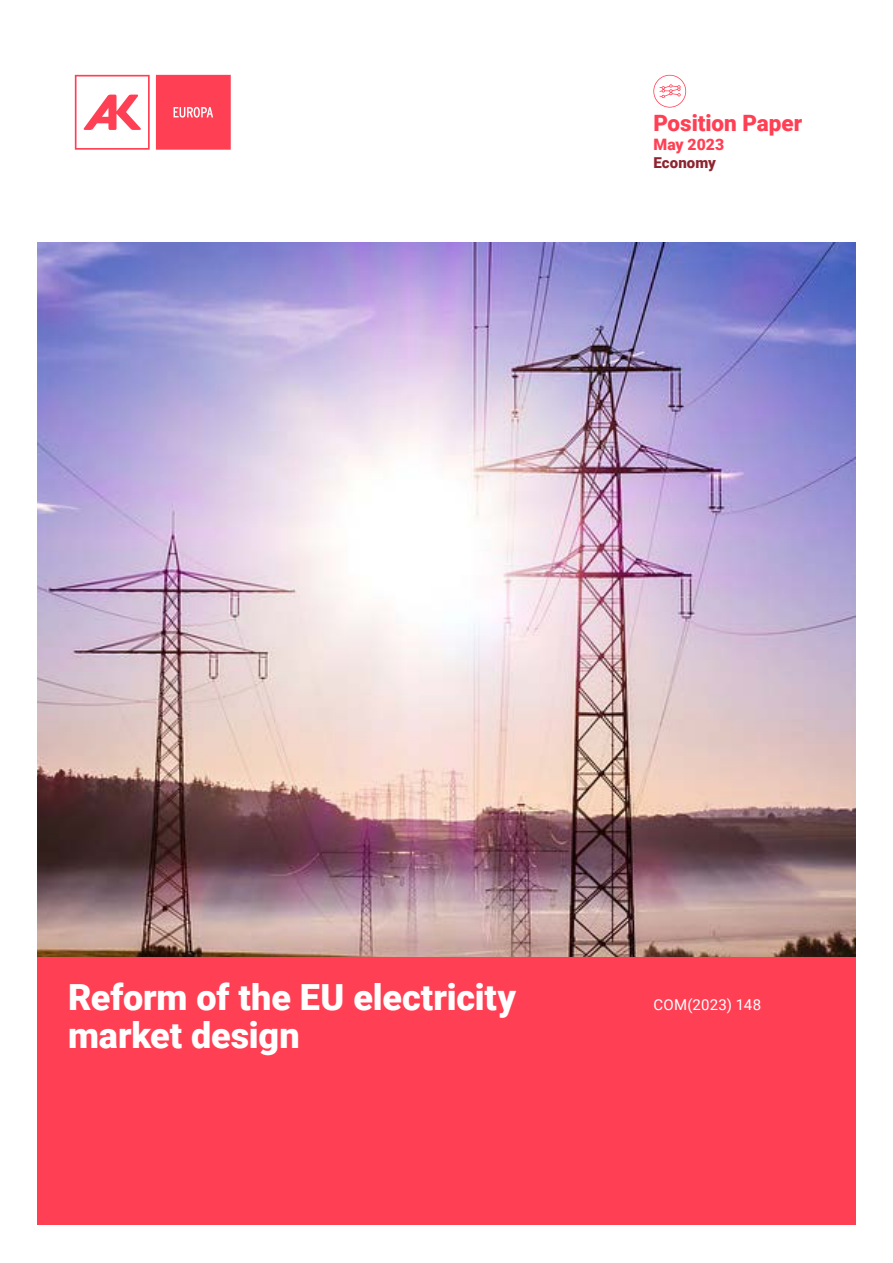
<style>
.page{position:relative;width:893px;height:1263px;background:#fff}
.page>*{position:absolute;margin:0;border:0;box-sizing:border-box;transform-origin:0 0}
.t1{font:900 36px/37.3px "Roboto";letter-spacing:-.005em;color:#fff}
.t2{font:900 22.5px "Roboto";color:#ff4054}
.t3{font:900 15.75px "Roboto";letter-spacing:.005em;color:#ff4054}
.t4{font:15px "Roboto";letter-spacing:.02em;color:#fff}
.t5{font:900 15px "Roboto";letter-spacing:.01em;color:#8e2430}
</style>
<div class="page">
<svg style="left:75px;top:75px;width:75px;height:75px"></svg>
<svg style="left:156px;top:75px;width:75px;height:75px"></svg>
<div style="left:37px;top:954px;width:818px;height:271px;background:#ff4054"></div>
<svg style="left:653px;top:75px;width:33px;height:33px"></svg>
<img style="left:37px;top:242px;width:818px;height:715px">
<p class="t2" style="left:653px;top:107px;width:151px">Position Paper</p>
<p class="t3" style="left:653px;top:133px;width:72px">May 2023</p>
<p class="t5" style="left:653px;top:153px;width:64px">Economy</p>
<p class="t1" style="left:68px;top:977px;width:449px">Reform of the EU electricity market design</p>
<p class="t4" style="left:653px;top:994px;width:109px">COM(2023) 148</p>
</div>
